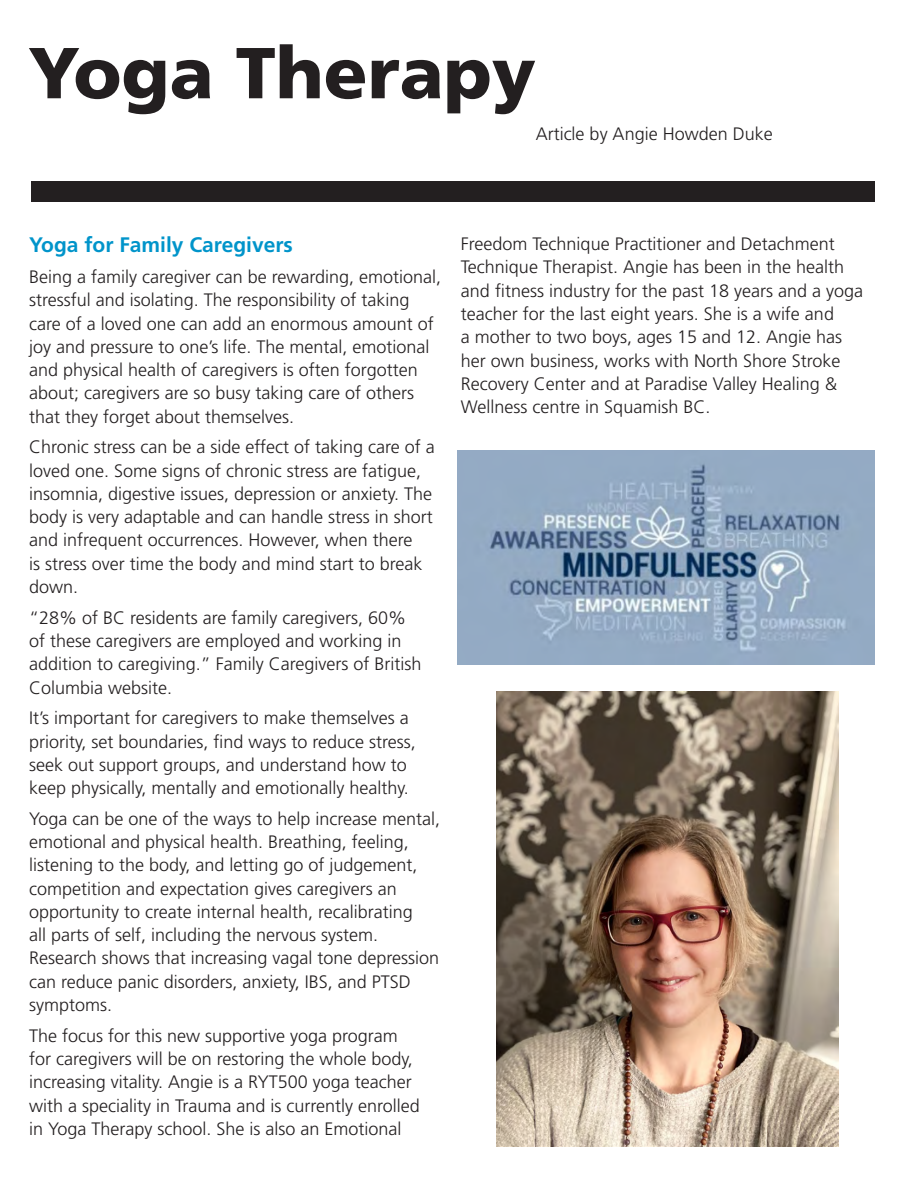
<style>
.page{position:relative;width:918px;height:1188px;background:#fff}
.page>*{position:absolute;margin:0;border:0;box-sizing:border-box;transform-origin:0 0}
.t1{font:900 72px "Frutiger LT Std";color:#231f20}
.t2{font:700 21px "Frutiger LT Std";color:#0094ca}
.t3{font:300 18px/23.2px "Frutiger LT Std";color:#231f20}
</style>
<div class="page">
<div style="left:31px;top:181px;width:844px;height:21px;background:#231f20"></div>
<img style="left:497px;top:691px;width:341px;height:455px">
<img style="left:458px;top:451px;width:417px;height:213px">
<h1 class="t1" style="left:28px;top:30px;width:509px">Yoga Therapy</h1>
<p class="t3" style="left:536px;top:122px;width:239px">Article by Angie Howden Duke</p>
<p class="t2" style="left:29px;top:233px;width:265px">Yoga for Family Caregivers</p>
<p class="t3" style="left:29px;top:266px;width:414px">Being a family caregiver can be rewarding, emotional, stressful and isolating. The responsibility of taking care of a loved one can add an enormous amount of joy and pressure to one’s life. The mental, emotional and physical health of caregivers is often forgotten about; caregivers are so busy taking care of others that they forget about themselves.</p>
<p class="t3" style="left:29px;top:436px;width:407px">Chronic stress can be a side effect of taking care of a loved one. Some signs of chronic stress are fatigue, insomnia, digestive issues, depression or anxiety. The body is very adaptable and can handle stress in short and infrequent occurrences. However, when there<br>is stress over time the body and mind start to break down.</p>
<p class="t3" style="left:29px;top:606px;width:394px">“28% of BC residents are family caregivers, 60% of these caregivers are employed and working in addition to caregiving.” Family Caregivers of British Columbia website.</p>
<p class="t3" style="left:29px;top:707px;width:388px">It’s important for caregivers to make themselves a priority, set boundaries, find ways to reduce stress, seek out support groups, and understand how to keep physically, mentally and emotionally healthy.</p>
<p class="t3" style="left:29px;top:807px;width:413px">Yoga can be one of the ways to help increase mental, emotional and physical health. Breathing, feeling, listening to the body, and letting go of judgement, competition and expectation gives caregivers an opportunity to create internal health, recalibrating<br>all parts of self, including the nervous system.<br>Research shows that increasing vagal tone depression can reduce panic disorders, anxiety, IBS, and PTSD symptoms.</p>
<p class="t3" style="left:29px;top:1024px;width:392px">The focus for this new supportive yoga program for caregivers will be on restoring the whole body, increasing vitality. Angie is a RYT500 yoga teacher with a speciality in Trauma and is currently enrolled in Yoga Therapy school. She is also an Emotional</p>
<p class="t3" style="left:461px;top:233px;width:404px">Freedom Technique Practitioner and Detachment Technique Therapist. Angie has been in the health and fitness industry for the past 18 years and a yoga teacher for the last eight years. She is a wife and<br>a mother to two boys, ages 15 and 12. Angie has her own business, works with North Shore Stroke Recovery Center and at Paradise Valley Healing &amp; Wellness centre in Squamish BC.</p>
</div>
